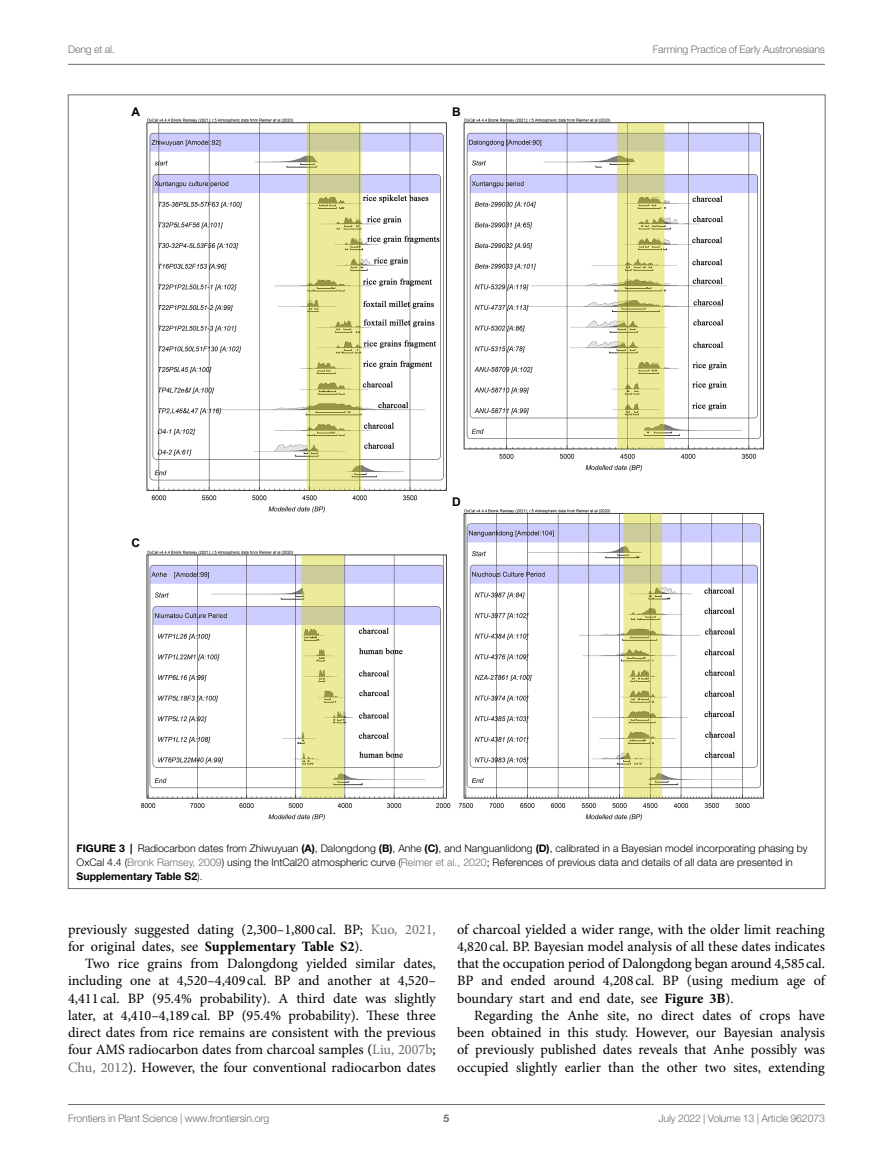
<style>
.page{position:relative;width:893px;height:1170px;background:#fff}
.page>*{position:absolute;margin:0;border:0;box-sizing:border-box;transform-origin:0 0}
.TEXT{font:14.25px/17.2px "Minion Pro";color:#000;text-align:justify}
.TEXT_FLUSH{font:14.25px/17.2px "Minion Pro";color:#000}
.t1{font:700 12px "Arial";color:#000}
.FIG_LEG{font:300 10.5px/14.2px "Helvetica Neue LT Std";color:#000}
.t2{font:300 10.5px "Helvetica Neue LT Std";letter-spacing:-.015em;color:#6d6e71}
.t3{font:700 10.5px "Helvetica Neue LT Std";color:#6d6e71}
.s1{font-weight:700}
.s2{color:#6d6e71}
</style>
<div class="page">
<hr style="left:68px;top:64px;width:757px;height:1px;background:#6d6e71">
<hr style="left:68px;top:1104px;width:757px;height:1px;background:#6d6e71">
<img style="left:141px;top:118px;width:624px;height:703px">
<p class="t2" style="left:68px;top:42px;width:48px">Deng et al.</p>
<p class="t2" style="left:653px;top:42px;width:174px">Farming Practice of Early Austronesians</p>
<p class="t1" style="left:132px;top:103px;width:10px">A</p>
<p class="t1" style="left:452px;top:103px;width:10px">B</p>
<p class="t1" style="left:132px;top:534px;width:10px">C</p>
<p class="t1" style="left:452px;top:493px;width:10px">D</p>
<p class="FIG_LEG" style="left:77px;top:840px;width:733px"><span class="s1">FIGURE 3 |</span> Radiocarbon dates from Zhiwuyuan <span class="s1">(A)</span>, Dalongdong <span class="s1">(B)</span>, Anhe <span class="s1">(C)</span>, and Nanguanlidong <span class="s1">(D)</span>, calibrated in a Bayesian model incorporating phasing by<br>OxCal 4.4 (<span class="s2">Bronk Ramsey, 2009</span>) using the IntCal20 atmospheric curve (<span class="s2">Reimer et al., 2020</span>; References of previous data and details of all data are presented in<br><span class="s1">Supplementary Table S2</span>).</p>
<p class="TEXT_FLUSH" style="left:68px;top:920px;width:369px">previously suggested dating (2,300–1,800 cal. BP; <span class="s2">Kuo, 2021, </span>for original dates, see <span class="s1">Supplementary Table S2</span>).</p>
<p class="TEXT" style="left:68px;top:954px;width:369px;text-indent:17px">Two rice grains from Dalongdong yielded similar dates, including one at 4,520–4,409 cal. BP and another at 4,520– 4,411 cal. BP (95.4% probability). A third date was slightly later, at 4,410–4,189 cal. BP (95.4% probability). These three direct dates from rice remains are consistent with the previous four AMS radiocarbon dates from charcoal samples (<span class="s2">Liu, 2007b</span>; <span class="s2">Chu, 2012</span>). However, the four conventional radiocarbon dates</p>
<p class="TEXT" style="left:457px;top:920px;width:369px">of charcoal yielded a wider range, with the older limit reaching 4,820 cal. BP. Bayesian model analysis of all these dates indicates that the occupation period of Dalongdong began around 4,585cal.<br>BP and ended around 4,208 cal. BP (using medium age of boundary start and end date, see <span class="s1">Figure 3B</span>).</p>
<p class="TEXT" style="left:457px;top:1006px;width:369px;text-indent:17px">Regarding the Anhe site, no direct dates of crops have been obtained in this study. However, our Bayesian analysis of previously published dates reveals that Anhe possibly was occupied slightly earlier than the other two sites, extending</p>
<p class="t2" style="left:68px;top:1111px;width:203px">Frontiers in Plant Science | www.frontiersin.org</p>
<p class="t3" style="left:444px;top:1111px;width:7px">5</p>
<p class="t2" style="left:658px;top:1111px;width:168px">July 2022 | Volume 13 | Article 962073</p>
</div>
